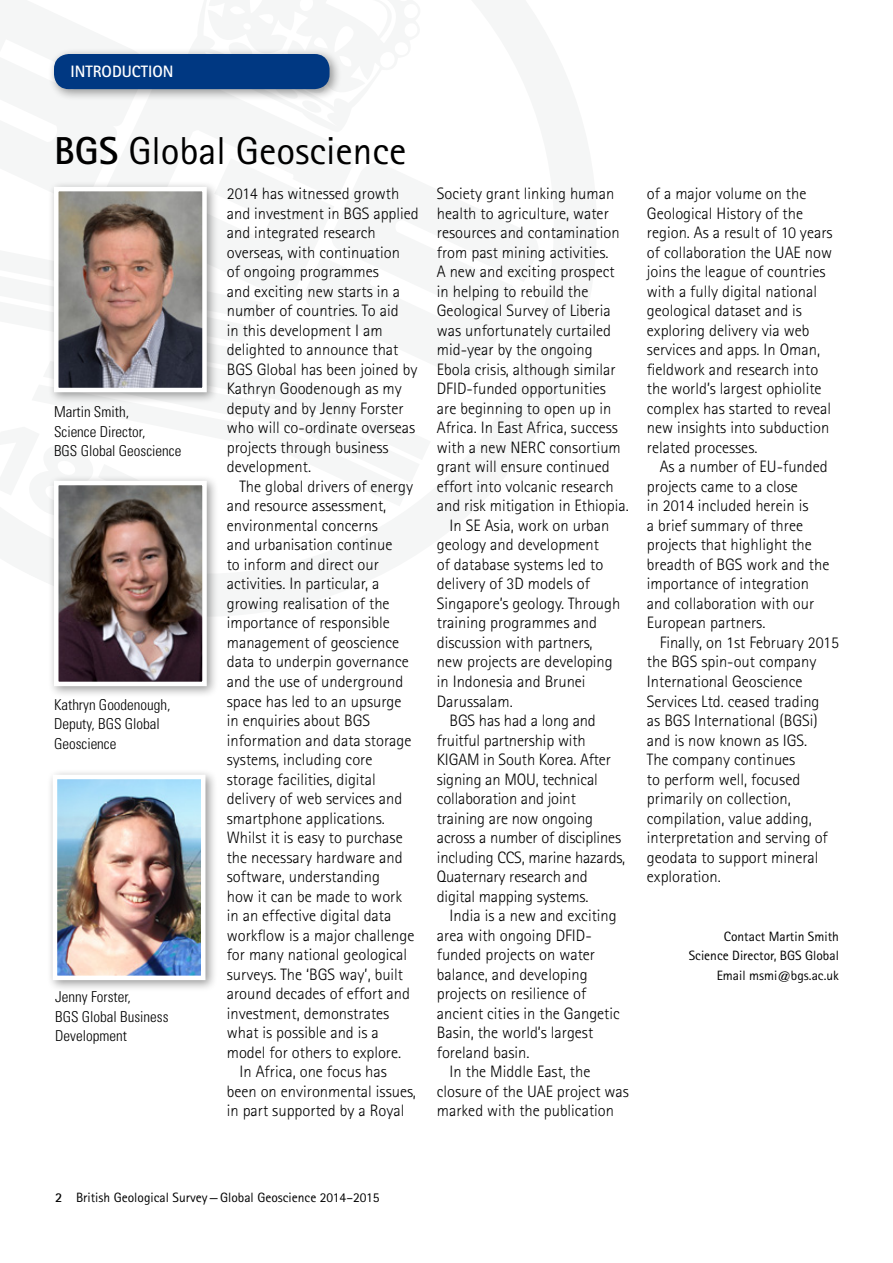
<style>
.page{position:relative;width:893px;height:1263px;background:#fff}
.page>*{position:absolute;margin:0;border:0;box-sizing:border-box;transform-origin:0 0}
.main_titles{font:39px "Rotis Sans Serif";color:#000}
.paragraph{font:300 16.5px/19.5px "Rotis Sans Serif";color:#000}
.first_paragraph{font:300 16.5px/19.5px "Rotis Sans Serif";color:#000}
.t1{font:700 16.5px "Rotis Sans Serif";color:#fff}
.captions{font:300 condensed 15px/19.5px "Univers";color:#000}
.writer_names{font:13.5px "Rotis Sans Serif";color:#000}
.s1{font-weight:700}
</style>
<div class="page">
<div style="left:48px;top:181px;width:171px;height:223px;background:#000;opacity:.4"></div>
<svg style="left:48px;top:48px;width:294px;height:346px"></svg>
<div style="left:48px;top:475px;width:171px;height:223px;background:#000;opacity:.4"></div>
<img style="left:48px;top:475px;width:161px;height:213px">
<div style="left:47px;top:769px;width:170px;height:223px;background:#000;opacity:.4"></div>
<img style="left:50px;top:772px;width:158px;height:210px">
<p class="t1" style="left:70px;top:61px;width:104px">INTRODUCTION</p>
<p class="main_titles" style="left:54px;top:128px;width:354px"><span class="s1">BGS</span> Global Geoscience</p>
<p class="first_paragraph" style="left:227px;top:184px;width:194px">2014 has witnessed growth and investment in BGS applied and integrated research overseas, with continuation<br>of ongoing programmes<br>and exciting new starts in a number of countries. To aid<br>in this development I am delighted to announce that<br>BGS Global has been joined by<br>Kathryn Goodenough as my deputy and by Jenny Forster who will co-ordinate overseas projects through business development.</p>
<p class="paragraph" style="left:227px;top:477px;width:189px;text-indent:13px">The global drivers of energy and resource assessment, environmental concerns<br>and urbanisation continue<br>to inform and direct our activities. In particular, a growing realisation of the importance of responsible management of geoscience data to underpin governance and the use of underground space has led to an upsurge in enquiries about BGS information and data storage systems, including core storage facilities, digital delivery of web services and smartphone applications.<br>Whilst it is easy to purchase the necessary hardware and software, understanding<br>how it can be made to work in an effective digital data workflow is a major challenge for many national geological surveys. The ‘BGS way’, built around decades of effort and investment, demonstrates what is possible and is a model for others to explore.</p>
<p class="paragraph" style="left:227px;top:1062px;width:191px;text-indent:13px">In Africa, one focus has been on environmental issues, in part supported by a Royal</p>
<p class="captions" style="left:54px;top:402px;width:129px">Martin Smith,<br>Science Director,<br>BGS Global Geoscience</p>
<p class="captions" style="left:54px;top:695px;width:118px">Kathryn Goodenough,<br>Deputy, BGS Global<br>Geoscience</p>
<p class="captions" style="left:55px;top:987px;width:115px">Jenny Forster,<br>BGS Global Business<br>Development</p>
<p class="paragraph" style="left:437px;top:184px;width:194px">Society grant linking human health to agriculture, water resources and contamination from past mining activities.<br>A new and exciting prospect in helping to rebuild the<br>Geological Survey of Liberia was unfortunately curtailed mid-year by the ongoing<br>Ebola crisis, although similar<br>DFID-funded opportunities are beginning to open up in<br>Africa. In East Africa, success with a new NERC consortium grant will ensure continued effort into volcanic research and risk mitigation in Ethiopia.</p>
<p class="paragraph" style="left:437px;top:516px;width:185px;text-indent:13px">In SE Asia, work on urban geology and development<br>of database systems led to delivery of 3D models of<br>Singapore’s geology. Through training programmes and discussion with partners, new projects are developing in Indonesia and Brunei<br>Darussalam.</p>
<p class="paragraph" style="left:437px;top:711px;width:190px;text-indent:13px">BGS has had a long and fruitful partnership with<br>KIGAM in South Korea. After signing an MOU, technical collaboration and joint training are now ongoing across a number of disciplines including CCS, marine hazards,<br>Quaternary research and digital mapping systems.</p>
<p class="paragraph" style="left:437px;top:906px;width:185px;text-indent:13px">India is a new and exciting area with ongoing DFID&shy;funded projects on water balance, and developing projects on resilience of ancient cities in the Gangetic<br>Basin, the world’s largest foreland basin.</p>
<p class="paragraph" style="left:437px;top:1062px;width:194px;text-indent:13px">In the Middle East, the closure of the UAE project was marked with the publication</p>
<p class="paragraph" style="left:647px;top:184px;width:187px">of a major volume on the<br>Geological History of the region. As a result of 10 years of collaboration the UAE now joins the league of countries with a fully digital national geological dataset and is exploring delivery via web services and apps. In Oman, fieldwork and research into the world’s largest ophiolite complex has started to reveal new insights into subduction related processes.</p>
<p class="paragraph" style="left:647px;top:457px;width:184px;text-indent:13px">As a number of EU-funded projects came to a close<br>in 2014 included herein is<br>a brief summary of three projects that highlight the breadth of BGS work and the importance of integration and collaboration with our<br>European partners.</p>
<p class="paragraph" style="left:647px;top:633px;width:194px;text-indent:13px">Finally, on 1st February 2015 the BGS spin-out company<br>International Geoscience<br>Services Ltd. ceased trading<br>as BGS International (BGSi) and is now known as IGS.<br>The company continues<br>to perform well, focused primarily on collection, compilation, value adding, interpretation and serving of geodata to support mineral exploration.</p>
<p class="writer_names" style="left:724px;top:928px;width:117px">Contact Martin Smith</p>
<p class="writer_names" style="left:689px;top:947px;width:152px">Science Director, BGS Global</p>
<p class="writer_names" style="left:717px;top:967px;width:124px">Email msmi@bgs.ac.uk</p>
<p class="writer_names" style="left:55px;top:1189px;width:326px"><span class="s1">2</span> British Geological Survey—Global Geoscience 2014–2015</p>
</div>
